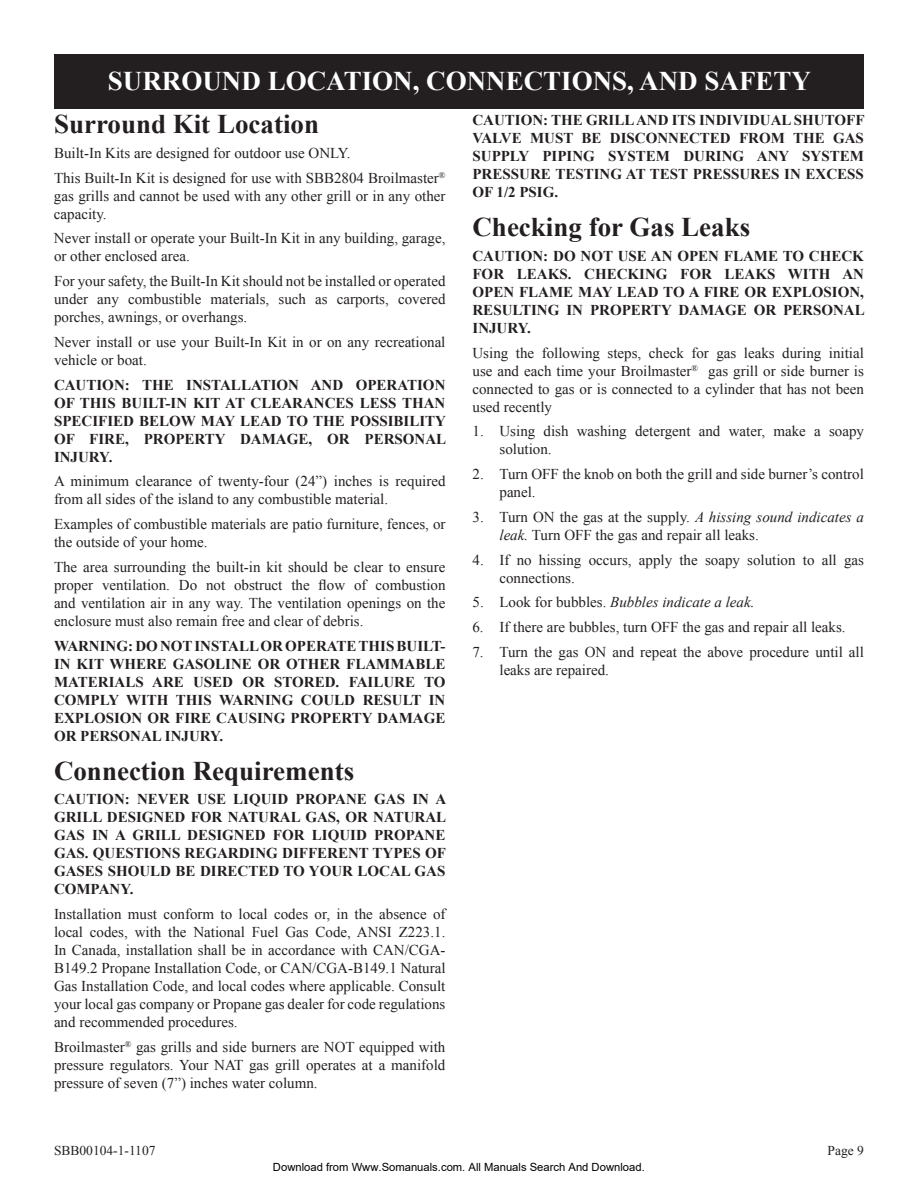
<style>
.page{position:relative;width:918px;height:1188px;background:#fff}
.page>*{position:absolute;margin:0;border:0;box-sizing:border-box;transform-origin:0 0}
.t1{font:700 27px "Times New Roman";color:#231f20}
.t2{font:700 27px "Times New Roman";color:#fff}
.t3{font:15px/18px "Times New Roman";color:#231f20}
.t4{font:700 15px/18px "Times New Roman";color:#231f20;text-align:justify}
.t5{font:italic 15px "Times New Roman";color:#231f20}
.t6{font:13.5px "Times New Roman";color:#231f20}
.t7{font:11.25px "Arial";color:#000}
.s1{font-style:italic}
.s2{font-style:normal}
</style>
<div class="page">
<div style="left:54px;top:54px;width:810px;height:54px;background:#231f20"></div>
<h1 class="t2" style="left:108px;top:63px;width:705px">SURROUND LOCATION, CONNECTIONS, AND SAFETY</h1>
<h1 class="t1" style="left:54px;top:105px;width:267px">Surround Kit Location</h1>
<p class="t3" style="left:54px;top:140px;width:393px;line-height:24.8px">Built-In Kits are designed for outdoor use ONLY.<br>This Built-In Kit is designed for use with SBB2804 Broilmaster<sup>®</sup></p>
<p class="t3" style="left:54px;top:186px;width:393px">gas grills and cannot be used with any other grill or in any other capacity.</p>
<p class="t3" style="left:54px;top:229px;width:393px">Never install or operate your Built-In Kit in any building, garage, or other enclosed area.</p>
<p class="t3" style="left:54px;top:272px;width:393px;text-align:justify">For your safety, the Built-In Kit should not be installed or operated under any combustible materials, such as carports, covered porches, awnings, or overhangs.</p>
<p class="t3" style="left:54px;top:333px;width:393px">Never install or use your Built-In Kit in or on any recreational vehicle or boat.</p>
<p class="t4" style="left:54px;top:375px;width:394px">CAUTION: THE INSTALLATION AND OPERATION OF THIS BUILT-IN KIT AT CLEARANCES LESS THAN SPECIFIED BELOW MAY LEAD TO THE POSSIBILITY OF FIRE, PROPERTY DAMAGE, OR PERSONAL INJURY.</p>
<p class="t3" style="left:54px;top:472px;width:393px">A minimum clearance of twenty-four (24”) inches is required from all sides of the island to any combustible material.</p>
<p class="t3" style="left:54px;top:515px;width:393px">Examples of combustible materials are patio furniture, fences, or the outside of your home.</p>
<p class="t3" style="left:54px;top:558px;width:393px;text-align:justify">The area surrounding the built-in kit should be clear to ensure proper ventilation. Do not obstruct the flow of combustion and ventilation air in any way. The ventilation openings on the enclosure must also remain free and clear of debris.</p>
<p class="t4" style="left:54px;top:636px;width:393px">WARNING: DO NOT INSTALL OR OPERATE THIS BUILT-IN KIT WHERE GASOLINE OR OTHER FLAMMABLE MATERIALS ARE USED OR STORED. FAILURE TO COMPLY WITH THIS WARNING COULD RESULT IN EXPLOSION OR FIRE CAUSING PROPERTY DAMAGE OR PERSONAL INJURY.</p>
<h1 class="t1" style="left:54px;top:752px;width:302px">Connection Requirements</h1>
<p class="t4" style="left:54px;top:790px;width:394px">CAUTION: NEVER USE LIQUID PROPANE GAS IN A GRILL DESIGNED FOR NATURAL GAS, OR NATURAL GAS IN A GRILL DESIGNED FOR LIQUID PROPANE GAS. QUESTIONS REGARDING DIFFERENT TYPES OF GASES SHOULD BE DIRECTED TO YOUR LOCAL GAS COMPANY.</p>
<p class="t3" style="left:54px;top:905px;width:393px;text-align:justify">Installation must conform to local codes or, in the absence of local codes, with the National Fuel Gas Code, ANSI Z223.1.<br>In Canada, installation shall be in accordance with CAN/CGA-B149.2 Propane Installation Code, or CAN/CGA-B149.1 Natural Gas Installation Code, and local codes where applicable. Consult your local gas company or Propane gas dealer for code regulations and recommended procedures.</p>
<p class="t3" style="left:54px;top:1038px;width:393px;text-align:justify">Broilmaster<sup>®</sup> gas grills and side burners are NOT equipped with pressure regulators. Your NAT gas grill operates at a manifold pressure of seven (7”) inches water column.</p>
<p class="t4" style="left:472px;top:111px;width:394px">CAUTION: THE GRILL AND ITS INDIVIDUAL SHUTOFF VALVE MUST BE DISCONNECTED FROM THE GAS SUPPLY PIPING SYSTEM DURING ANY SYSTEM PRESSURE TESTING AT TEST PRESSURES IN EXCESS OF 1/2 PSIG.</p>
<h1 class="t1" style="left:472px;top:208px;width:279px">Checking for Gas Leaks</h1>
<p class="t4" style="left:472px;top:246px;width:394px">CAUTION: DO NOT USE AN OPEN FLAME TO CHECK FOR LEAKS. CHECKING FOR LEAKS WITH AN OPEN FLAME MAY LEAD TO A FIRE OR EXPLOSION, RESULTING IN PROPERTY DAMAGE OR PERSONAL INJURY.</p>
<p class="t3" style="left:472px;top:343px;width:393px;text-align:justify">Using the following steps, check for gas leaks during initial use and each time your Broilmaster<sup>®</sup> gas grill or side burner is connected to gas or is connected to a cylinder that has not been used recently</p>
<p class="t3" style="left:500px;top:422px;width:366px;text-indent:-27px">1. Using dish washing detergent and water, make a soapy solution.</p>
<p class="t3" style="left:500px;top:465px;width:366px;text-indent:-27px">2. Turn OFF the knob on both the grill and side burner’s control panel.</p>
<p class="t3" style="left:500px;top:508px;width:366px;text-indent:-27px">3. Turn ON the gas at the supply. <span class="s1">A hissing sound indicates a leak.</span> Turn OFF the gas and repair all leaks.</p>
<p class="t3" style="left:500px;top:550px;width:366px;text-indent:-27px">4. If no hissing occurs, apply the soapy solution to all gas connections.</p>
<p class="t5" style="left:472px;top:592px;width:283px"><span class="s2">5. Look for bubbles.</span> Bubbles indicate a leak.</p>
<p class="t3" style="left:472px;top:618px;width:375px">6. If there are bubbles, turn OFF the gas and repair all leaks.</p>
<p class="t3" style="left:500px;top:643px;width:366px;text-indent:-27px">7. Turn the gas ON and repeat the above procedure until all leaks are repaired.</p>
<p class="t6" style="left:54px;top:1142px;width:103px">SBB00104-1-1107</p>
<p class="t6" style="left:828px;top:1142px;width:38px">Page 9</p>
<p class="t7" style="left:273px;top:1160px;width:373px">Download from Www.Somanuals.com. All Manuals Search And Download.</p>
</div>
